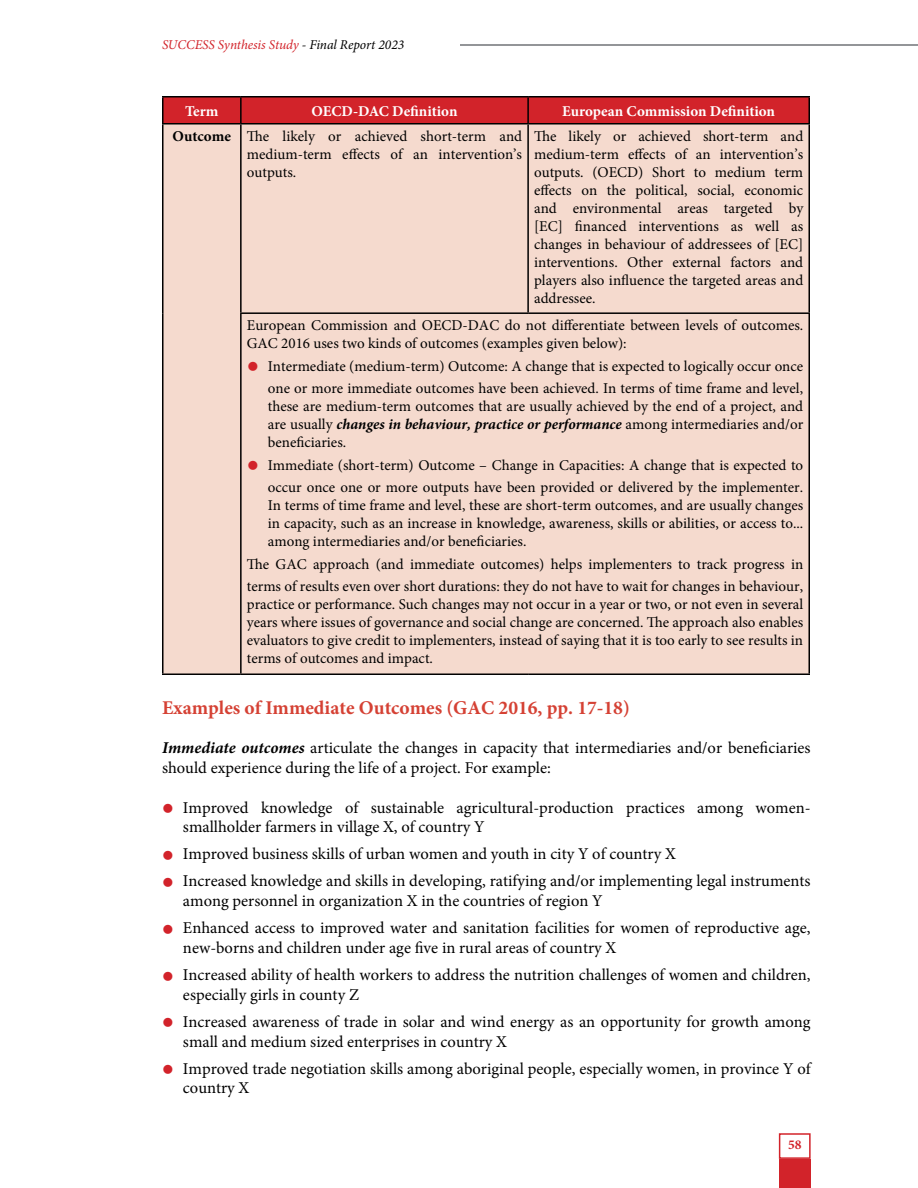
<style>
.page{position:relative;width:918px;height:1188px;background:#fff}
.page>*{position:absolute;margin:0;border:0;box-sizing:border-box;transform-origin:0 0}
.t1{font:700 19.5px "Minion Pro";color:#d54134}
.t2{font:16.5px/19.8px "Minion Pro";color:#000}
.t3{font:15px/18px "Minion Pro";color:#000;text-align:justify}
.t4{font:700 15px "Minion Pro";letter-spacing:-.005em;color:#fff}
.t5{font:italic 13.5px "Minion Pro";letter-spacing:-.005em;color:#d2232a}
.t6{font:700 13.5px "Minion Pro";color:#d2232a}
.s1{color:#000}
.s2{font-weight:700}
.s3{color:#d2232a}
.s4{font-weight:700;font-style:italic}
</style>
<div class="page">
<div style="left:779px;top:1159px;width:32px;height:29px;background:#d2232a"></div>
<div style="left:779px;top:1133px;width:32px;height:26px;border:2px solid #d2232a"></div>
<hr style="left:460px;top:44px;width:458px;height:2px;background:#939598">
<div style="left:164px;top:98px;width:644px;height:25px;background:#d2232a"></div>
<div style="left:164px;top:124px;width:644px;height:550px;background:#f5dace"></div>
<hr style="left:162px;top:96px;width:79px;height:2px;background:#000">
<hr style="left:162px;top:98px;width:2px;height:25px;background:#000">
<hr style="left:241px;top:96px;width:287px;height:2px;background:#000">
<hr style="left:240px;top:98px;width:2px;height:25px;background:#000">
<hr style="left:528px;top:96px;width:282px;height:2px;background:#000">
<hr style="left:527px;top:98px;width:2px;height:25px;background:#000">
<hr style="left:808px;top:98px;width:2px;height:25px;background:#000">
<hr style="left:162px;top:123px;width:79px;height:1px;background:#000">
<hr style="left:162px;top:124px;width:2px;height:189px;background:#000">
<hr style="left:241px;top:123px;width:287px;height:1px;background:#000">
<hr style="left:240px;top:124px;width:2px;height:188px;background:#000">
<hr style="left:528px;top:123px;width:282px;height:1px;background:#000">
<hr style="left:527px;top:124px;width:2px;height:188px;background:#000">
<hr style="left:808px;top:124px;width:2px;height:188px;background:#000">
<hr style="left:162px;top:313px;width:2px;height:361px;background:#000">
<hr style="left:240px;top:312px;width:288px;height:2px;background:#000">
<hr style="left:240px;top:314px;width:2px;height:360px;background:#000">
<hr style="left:528px;top:312px;width:282px;height:2px;background:#000">
<hr style="left:808px;top:314px;width:2px;height:360px;background:#000">
<hr style="left:162px;top:674px;width:79px;height:1px;background:#000">
<hr style="left:241px;top:674px;width:287px;height:1px;background:#000">
<hr style="left:528px;top:674px;width:282px;height:1px;background:#000">
<p class="t5" style="left:162px;top:36px;width:244px">SUCCESS Synthesis Study <span class="s1">- Final Report 2023</span></p>
<p class="t4" style="left:185px;top:100px;width:35px">Term</p>
<p class="t4" style="left:311px;top:100px;width:148px">OECD-DAC Definition</p>
<p class="t4" style="left:562px;top:100px;width:214px">European Commission Definition</p>
<p class="t3" style="left:247px;top:127px;width:277px;text-indent:-74px"><span class="s2">Outcome</span> The likely or achieved short-term and medium-term effects of an intervention’s outputs.</p>
<p class="t3" style="left:534px;top:127px;width:271px">The likely or achieved short-term and medium-term effects of an intervention’s outputs. (OECD) Short to medium term effects on the political, social, economic and environmental areas targeted by [EC] financed interventions as well as changes in behaviour of addressees of [EC] interventions. Other external factors and players also influence the targeted areas and addressee.</p>
<p class="t3" style="left:247px;top:316px;width:558px">European Commission and OECD-DAC do not differentiate between levels of outcomes.<br>GAC 2016 uses two kinds of outcomes (examples given below):</p>
<p class="t3" style="left:248px;top:355px;width:556px;line-height:22.5px;text-align:right"><span class="s3">■</span> Intermediate (medium-term) Outcome: A change that is expected to logically occur once one or more immediate outcomes have been achieved. In terms of time frame and level,</p>
<p class="t3" style="left:268px;top:397px;width:537px">these are medium-term outcomes that are usually achieved by the end of a project, and are usually <span class="s4">changes in behaviour, practice or performance</span> among intermediaries and/or beneficiaries.</p>
<p class="t3" style="left:248px;top:454px;width:556px;line-height:22.5px;text-align:right"><span class="s3">■</span> Immediate (short-term) Outcome – Change in Capacities: A change that is expected to occur once one or more outputs have been provided or delivered by the implementer.</p>
<p class="t3" style="left:268px;top:496px;width:537px">In terms of time frame and level, these are short-term outcomes, and are usually changes in capacity, such as an increase in knowledge, awareness, skills or abilities, or access to... among intermediaries and/or beneficiaries.</p>
<p class="t3" style="left:247px;top:553px;width:558px;line-height:22.5px">The GAC approach (and immediate outcomes) helps implementers to track progress in terms of results even over short durations: they do not have to wait for changes in behaviour,</p>
<p class="t3" style="left:247px;top:595px;width:558px">practice or performance. Such changes may not occur in a year or two, or not even in several years where issues of governance and social change are concerned. The approach also enables evaluators to give credit to implementers, instead of saying that it is too early to see results in terms of outcomes and impact.</p>
<h1 class="t1" style="left:162px;top:694px;width:469px">Examples of Immediate Outcomes (GAC 2016, pp. 17-18)</h1>
<p class="t2" style="left:162px;top:738px;width:650px"><span class="s4">Immediate outcomes</span> articulate the changes in capacity that intermediaries and/or beneficiaries should experience during the life of a project. For example:</p>
<p class="t2" style="left:183px;top:798px;width:629px;text-indent:-19px"><span class="s3">■</span> Improved knowledge of sustainable agricultural-production practices among women&shy;smallholder farmers in village X, of country Y</p>
<p class="t2" style="left:164px;top:844px;width:514px"><span class="s3">■</span> Improved business skills of urban women and youth in city Y of country X</p>
<p class="t2" style="left:183px;top:871px;width:629px;text-indent:-19px"><span class="s3">■</span> Increased knowledge and skills in developing, ratifying and/or implementing legal instruments among personnel in organization X in the countries of region Y</p>
<p class="t2" style="left:183px;top:918px;width:629px;text-indent:-19px"><span class="s3">■</span> Enhanced access to improved water and sanitation facilities for women of reproductive age, new-borns and children under age five in rural areas of country X</p>
<p class="t2" style="left:183px;top:965px;width:629px;text-indent:-19px"><span class="s3">■</span> Increased ability of health workers to address the nutrition challenges of women and children, especially girls in county Z</p>
<p class="t2" style="left:183px;top:1012px;width:629px;text-indent:-19px"><span class="s3">■</span> Increased awareness of trade in solar and wind energy as an opportunity for growth among small and medium sized enterprises in country X</p>
<p class="t2" style="left:183px;top:1059px;width:629px;text-indent:-19px"><span class="s3">■</span> Improved trade negotiation skills among aboriginal people, especially women, in province Y of country X</p>
<p class="t6" style="left:788px;top:1135px;width:15px">58</p>
</div>
